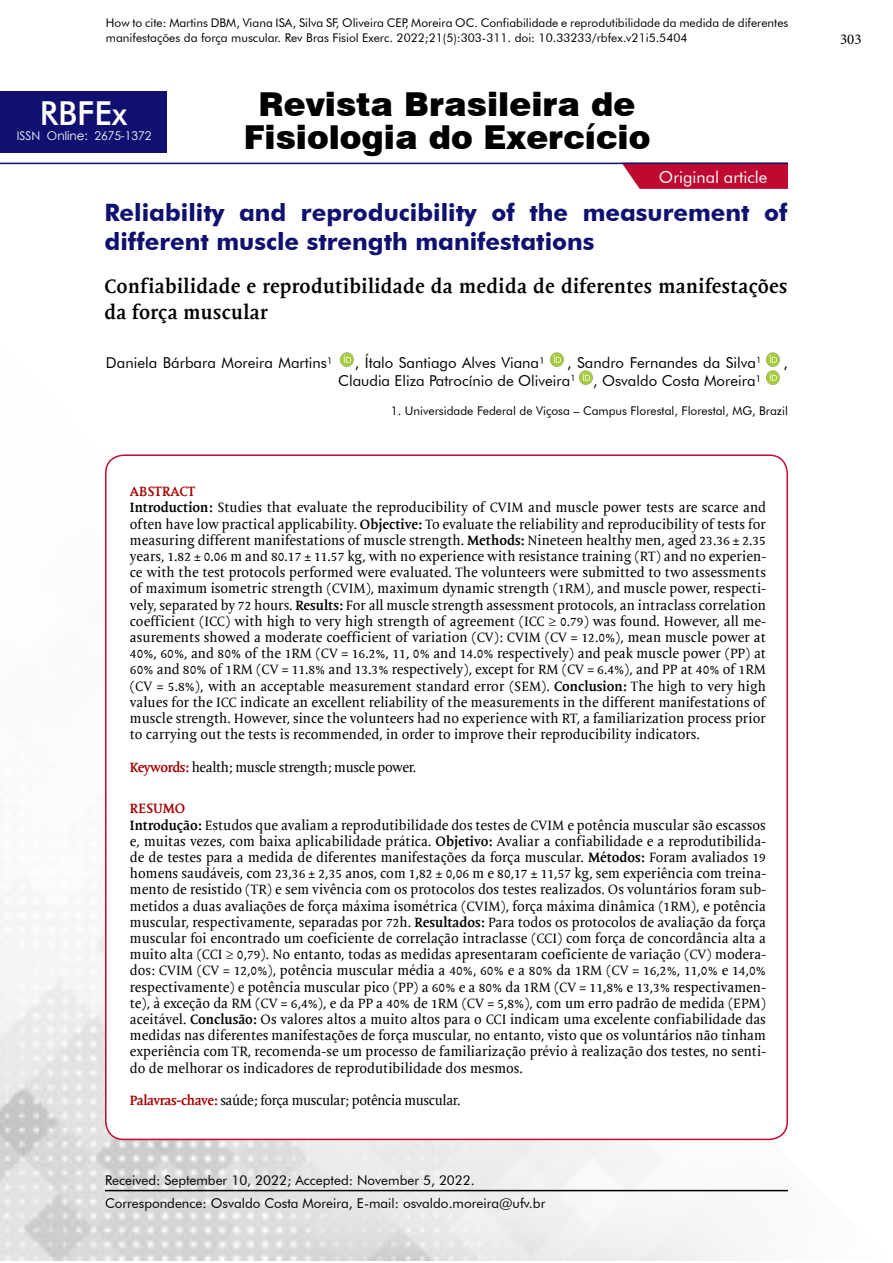
<style>
.page{position:relative;width:893px;height:1263px;background:#fff}
.page>*{position:absolute;margin:0;border:0;box-sizing:border-box;transform-origin:0 0}
.t1{font:900 33px "Swiss 721 BT";color:#000}
.t2{font:500 33px "Futura BT";color:#fff}
.t3{font:700 24px/28.8px "Futura BT";color:#101070}
.t4{font:700 19.5px/25.5px "Mantika Book W01";letter-spacing:.02em;color:#000}
.t5{font:16.5px "Futura BT";color:#fff}
.t6{font:15px "Futura BT";color:#000}
.t7{font:15px "Minion Pro";color:#000}
.t8{font:13.5px/16.2px "Mantika Book W01";color:#000}
.t9{font:13.5px "Futura BT";color:#000}
.t10{font:13.5px "Mantika Book W01";letter-spacing:-.03em;color:#000}
.t11{font:12px/14.4px "Futura BT";color:#000}
.t12{font:12px "Century Gothic";color:#fff}
.s1{font-weight:700;color:#a60000}
.s2{font-weight:700}
</style>
<div class="page">
<img style="left:0;top:456px;width:788px;height:805px">
<div style="left:106px;top:455px;width:681px;height:684px;background:#fff;border-radius:18px"></div>
<hr style="left:105px;top:1190px;width:683px;height:1px;background:#000">
<div style="left:0;top:91px;width:167px;height:62px;background:#101070"></div>
<svg style="left:622px;top:164px;width:166px;height:25px;background:#c1173d"></svg>
<hr style="left:0;top:163px;width:788px;height:1px;background:#101070">
<img style="left:340px;top:352px;width:14px;height:15px">
<img style="left:550px;top:352px;width:14px;height:15px">
<img style="left:766px;top:352px;width:14px;height:15px">
<img style="left:766px;top:370px;width:14px;height:15px">
<img style="left:579px;top:370px;width:14px;height:15px">
<p class="t11" style="left:106px;top:16px;width:684px">How to cite: Martins DBM, Viana ISA, Silva SF, Oliveira CEP, Moreira OC. Confiabilidade e reprodutibilidade da medida de diferentes manifestações da força muscular. Rev Bras Fisiol Exerc. 2022;21(5):303-311. doi: 10.33233/rbfex.v21i5.5404</p>
<h1 class="t1" style="left:259px;top:84px;width:378px">Revista Brasileira de</h1>
<h1 class="t2" style="left:40px;top:93px;width:89px">RBFEx</h1>
<p class="t12" style="left:17px;top:128px;width:136px">ISSN Online: 2675-1372</p>
<h1 class="t1" style="left:244px;top:117px;width:408px">Fisiologia do Exercício</h1>
<p class="t5" style="left:659px;top:167px;width:110px">Original article</p>
<h2 class="t3" style="left:105px;top:198px;width:684px">Reliability and reproducibility of the measurement of different muscle strength manifestations</h2>
<h3 class="t4" style="left:105px;top:274px;width:684px">Confiabilidade e reprodutibilidade da medida de diferentes manifestações da força muscular</h3>
<p class="t6" style="left:106px;top:353px;width:228px">Daniela Bárbara Moreira Martins¹</p>
<p class="t6" style="left:355px;top:353px;width:192px">, Ítalo Santiago Alves Viana¹</p>
<p class="t6" style="left:567px;top:353px;width:196px">, Sandro Fernandes da Silva<sup>1</sup></p>
<p class="t6" style="left:783px;top:353px;width:6px">,</p>
<p class="t6" style="left:338px;top:371px;width:425px">Claudia Eliza Patrocínio de Oliveira<sup>1</sup> , Osvaldo Costa Moreira¹</p>
<p class="t11" style="left:391px;top:403px;width:399px">1. Universidade Federal de Viçosa – Campus Florestal, Florestal, MG, Brazil</p>
<p class="t8" style="left:130px;top:484px;width:638px"><span class="s1">ABSTRACT<br></span><span class="s2">Introduction:</span> Studies that evaluate the reproducibility of CVIM and muscle power tests are scarce and often have low practical applicability. <span class="s2">Objective:</span> To evaluate the reliability and reproducibility of tests for measuring different manifestations of muscle strength. <span class="s2">Methods:</span> Nineteen healthy men, aged 23.36 ± 2.35 years, 1.82 ± 0.06 m and 80.17 ± 11.57 kg, with no experience with resistance training (RT) and no experien&shy;ce with the test protocols performed were evaluated. The volunteers were submitted to two assessments of maximum isometric strength (CVIM), maximum dynamic strength (1RM), and muscle power, respecti&shy;vely, separated by 72 hours. <span class="s2">Results:</span> For all muscle strength assessment protocols, an intraclass correlation coefficient (ICC) with high to very high strength of agreement (ICC ≥ 0.79) was found. However, all me&shy;asurements showed a moderate coefficient of variation (CV): CVIM (CV = 12.0%), mean muscle power at 40%, 60%, and 80% of the 1RM (CV = 16.2%, 11, 0% and 14.0% respectively) and peak muscle power (PP) at 60% and 80% of 1RM (CV = 11.8% and 13.3% respectively), except for RM (CV = 6.4%), and PP at 40% of 1RM (CV = 5.8%), with an acceptable measurement standard error (SEM). <span class="s2">Conclusion:</span> The high to very high values for the ICC indicate an excellent reliability of the measurements in the different manifestations of muscle strength. However, since the volunteers had no experience with RT, a familiarization process prior to carrying out the tests is recommended, in order to improve their reproducibility indicators.</p>
<p class="t10" style="left:130px;top:759px;width:288px"><span class="s1">Keywords:</span> health; muscle strength; muscle power.</p>
<p class="t8" style="left:130px;top:801px;width:638px"><span class="s1">RESUMO<br></span><span class="s2">Introdução:</span> Estudos que avaliam a reprodutibilidade dos testes de CVIM e potência muscular são escassos e, muitas vezes, com baixa aplicabilidade prática. <span class="s2">Objetivo:</span> Avaliar a confiabilidade e a reprodutibilida&shy;de de testes para a medida de diferentes manifestações da força muscular. <span class="s2">Métodos:</span> Foram avaliados 19 homens saudáveis, com 23,36 ± 2,35 anos, com 1,82 ± 0,06 m e 80,17 ± 11,57 kg, sem experiência com treina&shy;mento de resistido (TR) e sem vivência com os protocolos dos testes realizados. Os voluntários foram sub&shy;metidos a duas avaliações de força máxima isométrica (CVIM), força máxima dinâmica (1RM), e potência muscular, respectivamente, separadas por 72h. <span class="s2">Resultados:</span> Para todos os protocolos de avaliação da força muscular foi encontrado um coeficiente de correlação intraclasse (CCI) com força de concordância alta a muito alta (CCI ≥ 0,79). No entanto, todas as medidas apresentaram coeficiente de variação (CV) modera&shy;dos: CVIM (CV = 12,0%), potência muscular média a 40%, 60% e a 80% da 1RM (CV = 16,2%, 11,0% e 14,0% respectivamente) e potência muscular pico (PP) a 60% e a 80% da 1RM (CV = 11,8% e 13,3% respectivamen&shy;te), à exceção da RM (CV = 6,4%), e da PP a 40% de 1RM (CV = 5,8%), com um erro padrão de medida (EPM) aceitável. <span class="s2">Conclusão:</span> Os valores altos a muito altos para o CCI indicam uma excelente confiabilidade das medidas nas diferentes manifestações de força muscular, no entanto, visto que os voluntários não tinham experiência com TR, recomenda-se um processo de familiarização prévio à realização dos testes, no senti&shy;do de melhorar os indicadores de reprodutibilidade dos mesmos.</p>
<p class="t10" style="left:130px;top:1092px;width:332px"><span class="s1">Palavras-chave:</span> saúde; força muscular; potência muscular.</p>
<p class="t9" style="left:105px;top:1171px;width:371px">Received: September 10, 2022; Accepted: November 5, 2022.</p>
<p class="t9" style="left:105px;top:1195px;width:442px">Correspondence: Osvaldo Costa Moreira, E-mail: osvaldo.moreira@ufv.br</p>
<p class="t7" style="left:840px;top:29px;width:23px">303</p>
</div>
